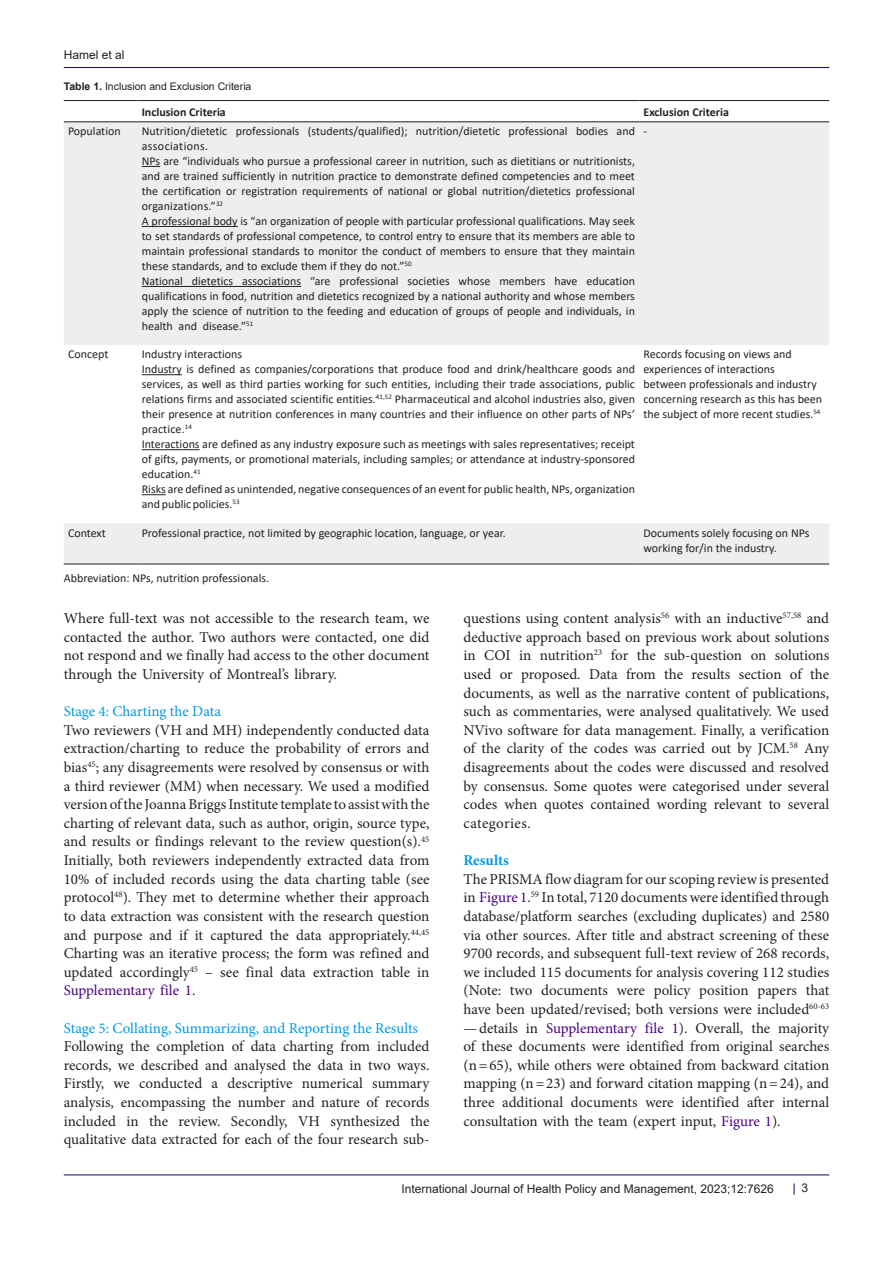
<style>
.page{position:relative;width:893px;height:1263px;background:#fff}
.page>*{position:absolute;margin:0;border:0;box-sizing:border-box;transform-origin:0 0}
.t1{font:15px/18.6px "Minion Pro";color:#231f20;text-align:justify}
.t2{font:15px "Minion Pro";color:#0099e5}
.t3{font:700 15px "Minion Pro";color:#0099e5}
.t4{font:12px/15px "Calibri";color:#231f20;text-align:justify}
.t5{font:12px "Arial";color:#231f20}
.t6{font:700 12px "Calibri";color:#231f20}
.t7{font:10.5px "Arial";color:#231f20}
.s1{font-weight:700}
.s2{color:#4b0082}
</style>
<div class="page">
<hr style="left:64px;top:67px;width:765px;height:1px;background:#190066">
<hr style="left:64px;top:1175px;width:765px;height:1px;background:#190066">
<svg style="left:64px;top:122px;width:765px;height:442px;fill:#eee"></svg>
<hr style="left:64px;top:100px;width:73px;height:1px;background:#231f20">
<hr style="left:137px;top:100px;width:502px;height:1px;background:#231f20">
<hr style="left:639px;top:100px;width:190px;height:1px;background:#231f20">
<hr style="left:64px;top:121px;width:73px;height:1px;background:#231f20">
<hr style="left:137px;top:121px;width:502px;height:1px;background:#231f20">
<hr style="left:639px;top:121px;width:190px;height:1px;background:#231f20">
<hr style="left:64px;top:564px;width:73px;height:1px;background:#231f20">
<hr style="left:137px;top:564px;width:502px;height:1px;background:#231f20">
<hr style="left:639px;top:564px;width:190px;height:1px;background:#231f20">
<svg style="left:142px;top:166px;width:18px;height:1px"></svg>
<hr style="left:142px;top:226px;width:96px;height:1px;background:#231f20">
<hr style="left:142px;top:286px;width:159px;height:1px;background:#231f20">
<hr style="left:142px;top:374px;width:40px;height:1px;background:#231f20">
<hr style="left:142px;top:449px;width:58px;height:1px;background:#231f20">
<svg style="left:142px;top:494px;width:24px;height:1px"></svg>
<p class="t5" style="left:64px;top:46px;width:62px">Hamel et al</p>
<p class="t7" style="left:64px;top:79px;width:189px"><span class="s1">Table 1.</span> Inclusion and Exclusion Criteria</p>
<p class="t6" style="left:142px;top:103px;width:86px">Inclusion Criteria</p>
<p class="t6" style="left:643px;top:103px;width:87px">Exclusion Criteria</p>
<p class="t4" style="left:68px;top:123px;width:54px">Population</p>
<p class="t4" style="left:142px;top:123px;width:495px">Nutrition/dietetic professionals (students/qualified); nutrition/dietetic professional bodies and associations.</p>
<p class="t4" style="left:142px;top:153px;width:495px">NPs are “individuals who pursue a professional career in nutrition, such as dietitians or nutritionists, and are trained sufficiently in nutrition practice to demonstrate defined competencies and to meet the certification or registration requirements of national or global nutrition/dietetics professional organizations.”<sup>32</sup></p>
<p class="t4" style="left:142px;top:213px;width:495px">A professional body is “an organization of people with particular professional qualifications. May seek to set standards of professional competence, to control entry to ensure that its members are able to maintain professional standards to monitor the conduct of members to ensure that they maintain these standards, and to exclude them if they do not.”<sup>50</sup></p>
<p class="t4" style="left:142px;top:273px;width:495px">National dietetics associations “are professional societies whose members have education qualifications in food, nutrition and dietetics recognized by a national authority and whose members apply the science of nutrition to the feeding and education of groups of people and individuals, in health and disease.”<sup>51</sup></p>
<p class="t4" style="left:643px;top:123px;width:5px">-</p>
<p class="t4" style="left:68px;top:347px;width:42px">Concept</p>
<p class="t4" style="left:142px;top:347px;width:102px">Industry interactions</p>
<p class="t4" style="left:142px;top:362px;width:495px">Industry is defined as companies/corporations that produce food and drink/healthcare goods and services, as well as third parties working for such entities, including their trade associations, public relations firms and associated scientific entities.<sup>41,52</sup> Pharmaceutical and alcohol industries also, given their presence at nutrition conferences in many countries and their influence on other parts of NPs’ practice.<sup>14</sup></p>
<p class="t4" style="left:142px;top:437px;width:495px">Interactions are defined as any industry exposure such as meetings with sales representatives; receipt of gifts, payments, or promotional materials, including samples; or attendance at industry-sponsored education.<sup>41</sup></p>
<p class="t4" style="left:142px;top:482px;width:495px">Risks are defined as unintended, negative consequences of an event for public health, NPs, organization and public policies.<sup>53</sup></p>
<p class="t4" style="left:643px;top:347px;width:180px;text-align:left">Records focusing on views and experiences of interactions<br>between professionals and industry concerning research as this has been the subject of more recent studies.<sup>54</sup></p>
<p class="t4" style="left:68px;top:525px;width:39px">Context</p>
<p class="t4" style="left:142px;top:525px;width:366px">Professional practice, not limited by geographic location, language, or year.</p>
<p class="t4" style="left:643px;top:525px;width:167px">Documents solely focusing on NPs working for/in the industry.</p>
<p class="t4" style="left:64px;top:570px;width:207px">Abbreviation: NPs, nutrition professionals.</p>
<p class="t1" style="left:64px;top:609px;width:367px">Where full-text was not accessible to the research team, we contacted the author. Two authors were contacted, one did not respond and we finally had access to the other document through the University of Montreal’s library.</p>
<p class="t2" style="left:64px;top:701px;width:159px">Stage 4: Charting the Data</p>
<p class="t1" style="left:64px;top:721px;width:367px">Two reviewers (VH and MH) independently conducted data extraction/charting to reduce the probability of errors and bias<sup>45</sup>; any disagreements were resolved by consensus or with a third reviewer (MM) when necessary. We used a modified version of the Joanna Briggs Institute template to assist with the charting of relevant data, such as author, origin, source type, and results or findings relevant to the review question(s).<sup>45<br></sup>Initially, both reviewers independently extracted data from 10% of included records using the data charting table (see protocol<sup>48</sup>). They met to determine whether their approach to data extraction was consistent with the research question and purpose and if it captured the data appropriately.<sup>44,45<br></sup>Charting was an iterative process; the form was refined and updated accordingly<sup>45</sup> – see final data extraction table in <span class="s2">Supplementary file 1</span>.</p>
<p class="t2" style="left:64px;top:1018px;width:356px">Stage 5: Collating, Summarizing, and Reporting the Results</p>
<p class="t1" style="left:64px;top:1037px;width:367px">Following the completion of data charting from included records, we described and analysed the data in two ways.<br>Firstly, we conducted a descriptive numerical summary analysis, encompassing the number and nature of records included in the review. Secondly, VH synthesized the qualitative data extracted for each of the four research sub-</p>
<p class="t1" style="left:463px;top:609px;width:367px">questions using content analysis<sup>56</sup> with an inductive<sup>57,58</sup> and deductive approach based on previous work about solutions in COI in nutrition<sup>23</sup> for the sub-question on solutions used or proposed. Data from the results section of the documents, as well as the narrative content of publications, such as commentaries, were analysed qualitatively. We used NVivo software for data management. Finally, a verification of the clarity of the codes was carried out by JCM.<sup>58</sup> Any disagreements about the codes were discussed and resolved by consensus. Some quotes were categorised under several codes when quotes contained wording relevant to several categories.</p>
<p class="t3" style="left:463px;top:850px;width:47px">Results</p>
<p class="t1" style="left:463px;top:870px;width:367px">The PRISMA flow diagram for our scoping review is presented in <span class="s2">Figure 1</span>.<sup>59</sup> In total, 7120 documents were identified through database/platform searches (excluding duplicates) and 2580 via other sources. After title and abstract screening of these 9700 records, and subsequent full-text review of 268 records, we included 115 documents for analysis covering 112 studies (Note: two documents were policy position papers that have been updated/revised; both versions were included<sup>60-63 </sup>—details in <span class="s2">Supplementary file 1</span>). Overall, the majority of these documents were identified from original searches (n=65), while others were obtained from backward citation mapping (n=23) and forward citation mapping (n=24), and three additional documents were identified after internal consultation with the team (expert input, <span class="s2">Figure 1</span>).</p>
<p class="t5" style="left:402px;top:1180px;width:374px">International Journal of Health Policy and Management, 2023;12:7626</p>
<p class="t5" style="left:801px;top:1180px;width:8px">3</p>
</div>
